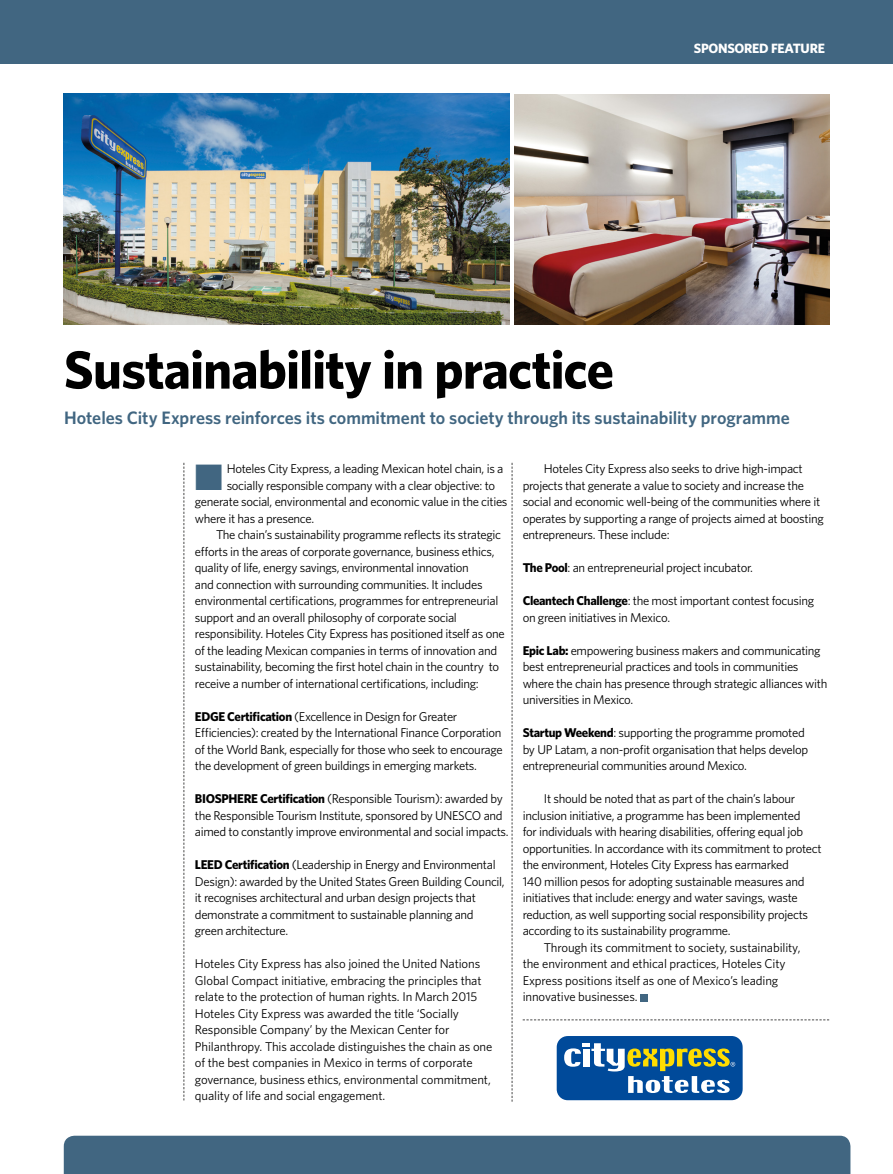
<style>
.page{position:relative;width:893px;height:1174px;background:#fff}
.page>*{position:absolute;margin:0;border:0;box-sizing:border-box;transform-origin:0 0}
.t1{font:700 54px "Whitney";letter-spacing:-.02em;color:#000}
.t2{font:600 18px "Whitney";color:#416681}
.t3{font:700 13.5px "Whitney";letter-spacing:-.02em;color:#fff}
.t4{font:12.75px/16.5px "Whitney";letter-spacing:-.025em;color:#000}
.s1{color:#416681}
.s2{font-weight:700}
</style>
<div class="page">
<div style="left:0;top:0;width:893px;height:64px;background:#416681"></div>
<div style="left:640px;top:994px;width:7px;height:7px;background:#416681"></div>
<svg style="left:184px;top:463px;width:1px;height:637px"></svg>
<svg style="left:512px;top:463px;width:1px;height:638px"></svg>
<svg style="left:523px;top:1019px;width:306px;height:1px"></svg>
<svg style="left:557px;top:1036px;width:186px;height:64px"></svg>
<img style="left:64px;top:94px;width:446px;height:230px">
<img style="left:514px;top:94px;width:315px;height:230px">
<div style="left:64px;top:1135px;width:786px;height:39px;background:#416681"></div>
<p class="t3" style="left:694px;top:40px;width:133px">SPONSORED FEATURE</p>
<h1 class="t1" style="left:64px;top:333px;width:552px">Sustainability in practice</h1>
<h2 class="t2" style="left:64px;top:405px;width:727px">Hoteles City Express reinforces its commitment to society through its sustainability programme</h2>
<p class="t4" style="left:195px;top:460px;width:310px"><span class="s1">■</span> Hoteles City Express, a leading Mexican hotel chain, is a</p>
<p class="t4" style="left:227px;top:477px;width:270px">socially responsible company with a clear objective: to</p>
<p class="t4" style="left:195px;top:493px;width:314px">generate social, environmental and economic value in the cities</p>
<p class="t4" style="left:195px;top:510px;width:121px">where it has a presence.</p>
<p class="t4" style="left:216px;top:526px;width:287px">The chain’s sustainability programme reflects its strategic</p>
<p class="t4" style="left:195px;top:543px;width:301px">efforts in the areas of corporate governance, business ethics,</p>
<p class="t4" style="left:195px;top:559px;width:276px">quality of life, energy savings, environmental innovation</p>
<p class="t4" style="left:195px;top:576px;width:289px">and connection with surrounding communities. It includes</p>
<p class="t4" style="left:195px;top:592px;width:305px">environmental certifications, programmes for entrepreneurial</p>
<p class="t4" style="left:195px;top:609px;width:264px">support and an overall philosophy of corporate social</p>
<p class="t4" style="left:195px;top:625px;width:311px">responsibility. Hoteles City Express has positioned itself as one</p>
<p class="t4" style="left:195px;top:642px;width:304px">of the leading Mexican companies in terms of innovation and</p>
<p class="t4" style="left:195px;top:658px;width:306px">sustainability, becoming the first hotel chain in the country to</p>
<p class="t4" style="left:195px;top:675px;width:285px">receive a number of international certifications, including:</p>
<p class="t4" style="left:195px;top:708px;width:309px"><span class="s2">EDGE Certification</span> (Excellence in Design for Greater Efficiencies): created by the International Finance Corporation of the World Bank, especially for those who seek to encourage the development of green buildings in emerging markets.</p>
<p class="t4" style="left:195px;top:790px;width:315px"><span class="s2">BIOSPHERE Certification</span> (Responsible Tourism): awarded by the Responsible Tourism Institute, sponsored by UNESCO and aimed to constantly improve environmental and social impacts.</p>
<p class="t4" style="left:195px;top:856px;width:311px"><span class="s2">LEED Certification</span> (Leadership in Energy and Environmental Design): awarded by the United States Green Building Council, it recognises architectural and urban design projects that demonstrate a commitment to sustainable planning and green architecture.</p>
<p class="t4" style="left:195px;top:955px;width:299px">Hoteles City Express has also joined the United Nations Global Compact initiative, embracing the principles that relate to the protection of human rights. In March 2015<br>Hoteles City Express was awarded the title ‘Socially Responsible Company’ by the Mexican Center for Philanthropy. This accolade distinguishes the chain as one of the best companies in Mexico in terms of corporate governance, business ethics, environmental commitment, quality of life and social engagement.</p>
<p class="t4" style="left:523px;top:460px;width:303px;text-indent:21px">Hoteles City Express also seeks to drive high-impact projects that generate a value to society and increase the social and economic well-being of the communities where it operates by supporting a range of projects aimed at boosting entrepreneurs. These include:</p>
<p class="t4" style="left:523px;top:559px;width:232px"><span class="s2">The Pool</span>: an entrepreneurial project incubator.</p>
<p class="t4" style="left:523px;top:592px;width:293px"><span class="s2">Cleantech Challenge</span>: the most important contest focusing on green initiatives in Mexico.</p>
<p class="t4" style="left:523px;top:641px;width:306px"><span class="s2">Epic Lab:</span> empowering business makers and communicating best entrepreneurial practices and tools in communities where the chain has presence through strategic alliances with universities in Mexico.</p>
<p class="t4" style="left:523px;top:724px;width:287px"><span class="s2">Startup Weekend</span>: supporting the programme promoted by UP Latam, a non-profit organisation that helps develop entrepreneurial communities around Mexico.</p>
<p class="t4" style="left:544px;top:790px;width:253px">It should be noted that as part of the chain’s labour</p>
<p class="t4" style="left:523px;top:806px;width:279px">inclusion initiative, a programme has been implemented</p>
<p class="t4" style="left:523px;top:823px;width:282px">for individuals with hearing disabilities, offering equal job</p>
<p class="t4" style="left:523px;top:839px;width:300px">opportunities. In accordance with its commitment to protect</p>
<p class="t4" style="left:523px;top:856px;width:268px">the environment, Hoteles City Express has earmarked</p>
<p class="t4" style="left:523px;top:872px;width:283px">140 million pesos for adopting sustainable measures and</p>
<p class="t4" style="left:523px;top:889px;width:277px">initiatives that include: energy and water savings, waste</p>
<p class="t4" style="left:523px;top:905px;width:287px">reduction, as well supporting social responsibility projects</p>
<p class="t4" style="left:523px;top:922px;width:209px">according to its sustainability programme.</p>
<p class="t4" style="left:544px;top:938px;width:258px">Through its commitment to society, sustainability,</p>
<p class="t4" style="left:523px;top:955px;width:264px">the environment and ethical practices, Hoteles City</p>
<p class="t4" style="left:523px;top:971px;width:257px">Express positions itself as one of Mexico’s leading</p>
<p class="t4" style="left:523px;top:988px;width:116px">innovative businesses.</p>
</div>
